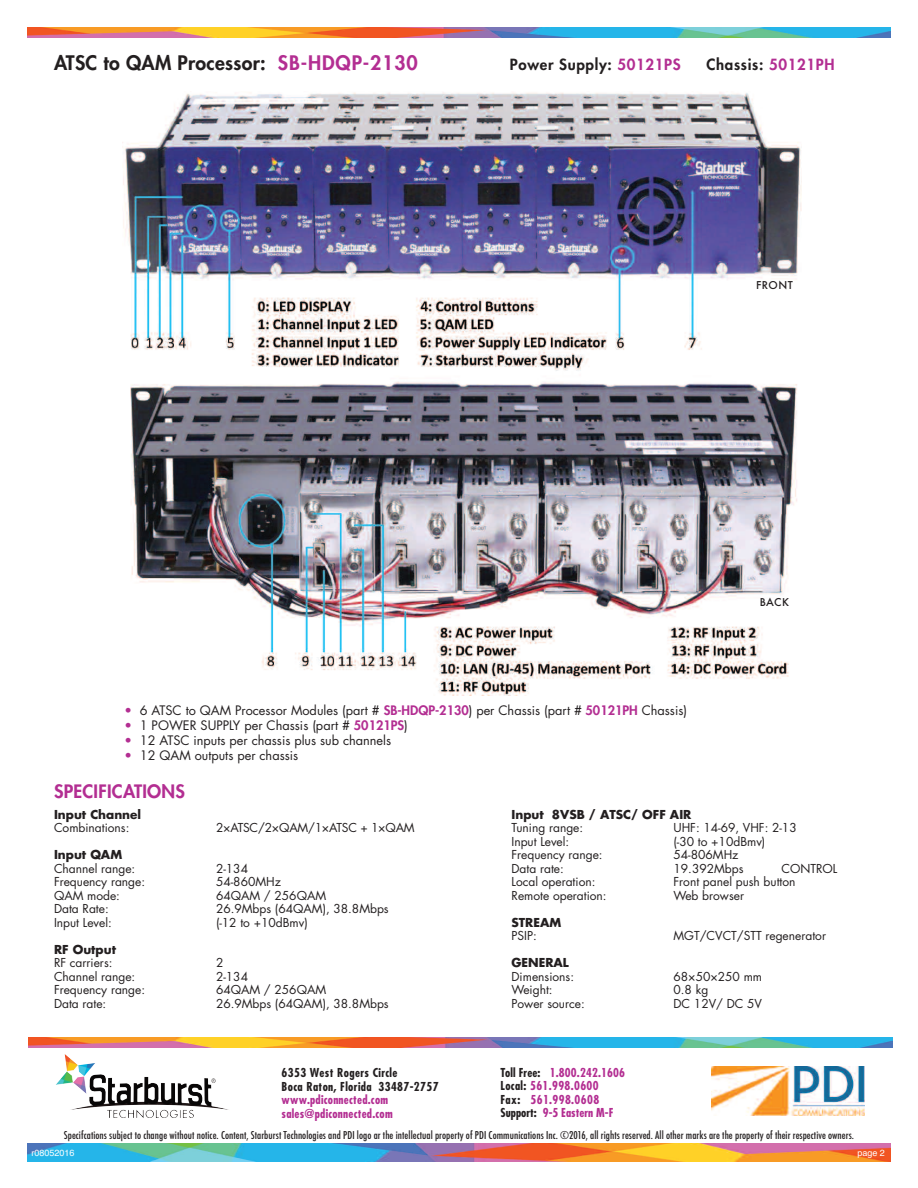
<style>
.page{position:relative;width:918px;height:1188px;background:#fff}
.page>*{position:absolute;margin:0;border:0;box-sizing:border-box;transform-origin:0 0}
.t1{font:800 19.5px "Futura";letter-spacing:.015em;color:#231f20}
.t2{font:800 18px "Futura";letter-spacing:.015em;color:#b32e92}
.t3{font:800 15px "Futura";letter-spacing:.045em;color:#231f20}
.t4{font:12.75px "Futura";color:#231f20}
.t5{font:12px "Futura";color:#231f20}
.t6{font:700 condensed 12px/13.5px "Futura";letter-spacing:.02em;color:#b32e92}
.t7{font:700 12px "Futura";color:#231f20}
.t8{font:700 condensed 12px/13.5px "Futura";letter-spacing:.03em;color:#231f20}
.t9{font:500 condensed 10.5px "Futura";letter-spacing:.005em;color:#231f20}
.t10{font:500 10.5px "Futura";letter-spacing:.045em;color:#231f20}
.t11{font:9px "Helvetica";color:#fff}
.s1{color:#b32e92}
.s2{font-weight:800;color:#b32e92}
.s3{color:#231f20}
</style>
<div class="page">
<img style="left:27px;top:27px;width:864px;height:11px">
<img style="left:28px;top:1037px;width:864px;height:10px">
<img style="left:27px;top:1143px;width:864px;height:18px">
<img style="left:69px;top:1074px;width:71px;height:36px">
<img style="left:712px;top:1066px;width:153px;height:50px">
<img style="left:123px;top:92px;width:678px;height:603px">
<h1 class="t1" style="left:54px;top:53px;width:365px">ATSC to QAM Processor: <span class="s1">SB-HDQP-2130</span></h1>
<p class="t3" style="left:510px;top:57px;width:172px">Power Supply: <span class="s1">50121PS</span></p>
<p class="t3" style="left:706px;top:57px;width:130px">Chassis: <span class="s1">50121PH</span></p>
<p class="t10" style="left:756px;top:279px;width:38px">FRONT</p>
<p class="t4" style="left:124px;top:704px;width:564px"><span class="s1">•</span> 6 ATSC to QAM Processor Modules (part # <span class="s2">SB-HDQP-2130</span>) per Chassis (part # <span class="s2">50121PH</span> Chassis)</p>
<p class="t4" style="left:124px;top:719px;width:285px"><span class="s1">•</span> 1 POWER SUPPLY per Chassis (part # <span class="s2">50121PS</span>)</p>
<p class="t4" style="left:124px;top:734px;width:268px"><span class="s1">•</span> 12 ATSC inputs per chassis plus sub channels</p>
<p class="t4" style="left:124px;top:750px;width:175px"><span class="s1">•</span> 12 QAM outputs per chassis</p>
<h2 class="t2" style="left:54px;top:783px;width:133px">SPECIFICATIONS</h2>
<p class="t10" style="left:760px;top:596px;width:31px">BACK</p>
<p class="t7" style="left:54px;top:809px;width:89px">Input Channel</p>
<p class="t5" style="left:54px;top:822px;width:77px">Combinations:</p>
<p class="t5" style="left:216px;top:822px;width:200px">2×ATSC/2×QAM/1×ATSC + 1×QAM</p>
<p class="t7" style="left:54px;top:849px;width:70px">Input QAM</p>
<p class="t5" style="left:54px;top:863px;width:83px">Channel range:</p>
<p class="t5" style="left:216px;top:863px;width:34px">2-134</p>
<p class="t5" style="left:54px;top:876px;width:93px">Frequency range:</p>
<p class="t5" style="left:216px;top:876px;width:67px">54-860MHz</p>
<p class="t5" style="left:54px;top:890px;width:67px">QAM mode:</p>
<p class="t5" style="left:216px;top:890px;width:112px">64QAM / 256QAM</p>
<p class="t5" style="left:54px;top:903px;width:56px">Data Rate:</p>
<p class="t5" style="left:216px;top:903px;width:174px">26.9Mbps (64QAM), 38.8Mbps</p>
<p class="t5" style="left:54px;top:917px;width:59px">Input Level:</p>
<p class="t5" style="left:216px;top:917px;width:93px">(-12 to +10dBmv)</p>
<p class="t7" style="left:54px;top:944px;width:64px">RF Output</p>
<p class="t5" style="left:54px;top:957px;width:60px">RF carriers:</p>
<p class="t5" style="left:216px;top:957px;width:9px">2</p>
<p class="t5" style="left:54px;top:971px;width:83px">Channel range:</p>
<p class="t5" style="left:216px;top:971px;width:34px">2-134</p>
<p class="t5" style="left:54px;top:984px;width:93px">Frequency range:</p>
<p class="t5" style="left:216px;top:984px;width:112px">64QAM / 256QAM</p>
<p class="t5" style="left:54px;top:998px;width:54px">Data rate:</p>
<p class="t5" style="left:216px;top:998px;width:174px">26.9Mbps (64QAM), 38.8Mbps</p>
<p class="t8" style="left:282px;top:1067px;width:158px">6353 West Rogers Circle<br>Boca Raton, Florida 33487-2757</p>
<p class="t6" style="left:282px;top:1094px;width:113px">www.pdiconnected.com sales@pdiconnected.com</p>
<p class="t7" style="left:512px;top:809px;width:181px">Input 8VSB / ATSC/ OFF AIR</p>
<p class="t5" style="left:512px;top:822px;width:73px">Tuning range:</p>
<p class="t5" style="left:674px;top:822px;width:125px">UHF: 14-69, VHF: 2-13</p>
<p class="t5" style="left:512px;top:836px;width:59px">Input Level:</p>
<p class="t5" style="left:674px;top:836px;width:93px">(-30 to +10dBmv)</p>
<p class="t5" style="left:512px;top:849px;width:93px">Frequency range:</p>
<p class="t5" style="left:674px;top:849px;width:67px">54-806MHz</p>
<p class="t5" style="left:512px;top:863px;width:54px">Data rate:</p>
<p class="t5" style="left:674px;top:863px;width:72px">19.392Mbps</p>
<p class="t5" style="left:782px;top:863px;width:57px">CONTROL</p>
<p class="t5" style="left:512px;top:876px;width:85px">Local operation:</p>
<p class="t5" style="left:674px;top:876px;width:124px">Front panel push button</p>
<p class="t5" style="left:512px;top:890px;width:97px">Remote operation:</p>
<p class="t5" style="left:674px;top:890px;width:72px">Web browser</p>
<p class="t7" style="left:512px;top:917px;width:51px">STREAM</p>
<p class="t5" style="left:512px;top:930px;width:27px">PSIP:</p>
<p class="t5" style="left:674px;top:930px;width:154px">MGT/CVCT/STT regenerator</p>
<p class="t7" style="left:512px;top:957px;width:59px">GENERAL</p>
<p class="t5" style="left:512px;top:971px;width:64px">Dimensions:</p>
<p class="t5" style="left:674px;top:971px;width:90px">68×50×250 mm</p>
<p class="t5" style="left:512px;top:984px;width:43px">Weight:</p>
<p class="t5" style="left:674px;top:984px;width:36px">0.8 kg</p>
<p class="t5" style="left:512px;top:998px;width:75px">Power source:</p>
<p class="t5" style="left:674px;top:998px;width:90px">DC 12V/ DC 5V</p>
<p class="t6" style="left:501px;top:1067px;width:126px"><span class="s3">Toll Free:</span> 1.800.242.1606<br><span class="s3">Local:</span> 561.998.0600<br><span class="s3">Fax:</span> 561.998.0608<br><span class="s3">Support:</span> 9-5 Eastern M-F</p>
<p class="t9" style="left:64px;top:1129px;width:792px">Specifcations subject to change without notice. Content, Starburst Technologies and PDI logo ar the intellectual property of PDI Communications Inc. ©2016, all rights reserved. All other marks are the property of their respective owners.</p>
<p class="t11" style="left:32px;top:1147px;width:45px">r08052016</p>
<p class="t11" style="left:857px;top:1147px;width:29px">page 2</p>
</div>
